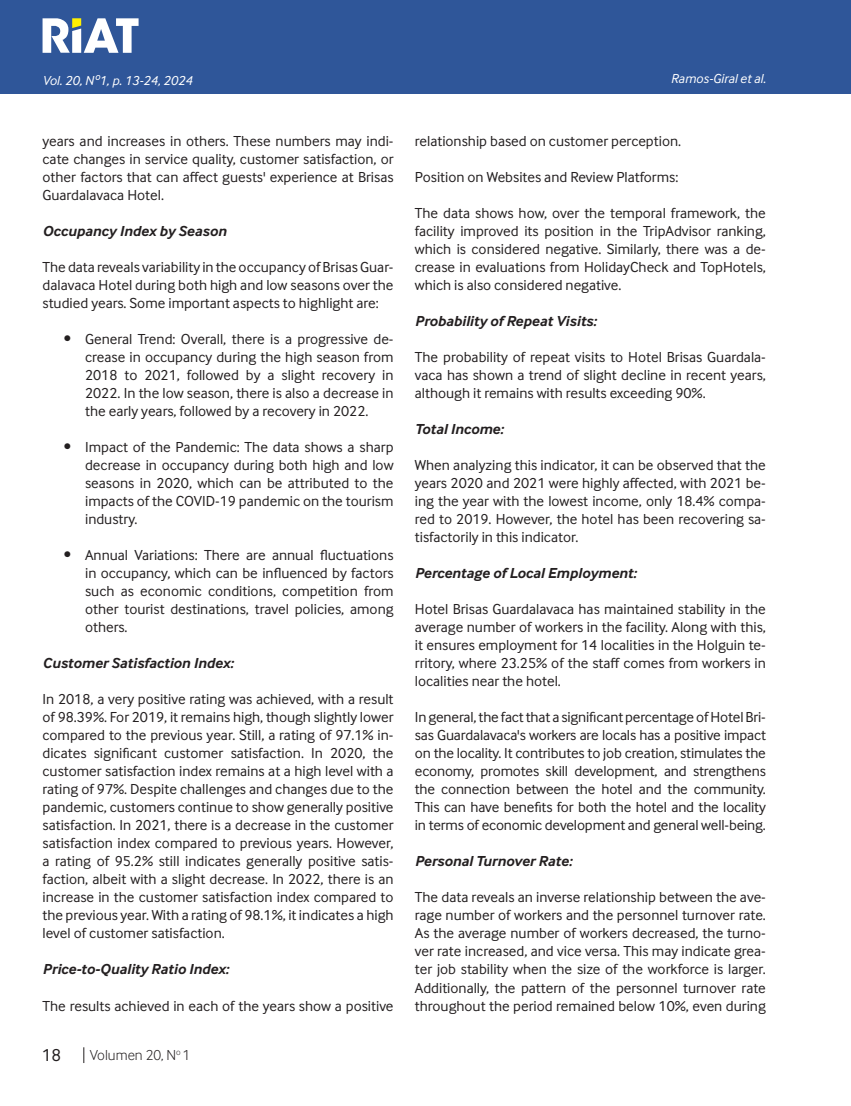
<style>
.page{position:relative;width:851px;height:1106px;background:#fff}
.page>*{position:absolute;margin:0;border:0;box-sizing:border-box;transform-origin:0 0}
.t1{font:18px "Inter Face";color:#231f20}
.Cuerpo_de_Texto{font:15px/18px "Inter Face";color:#231f20;text-align:justify}
.Cuerpo_de_Texto-2{font:italic 700 15px "Inter Face";color:#231f20}
.t2{font:300 15px "Inter Face";color:#231f20}
.Cuño_de_pagina{font:italic 13.5px "Inter Face";color:#fff}
</style>
<div class="page">
<div style="left:0;top:0;width:850px;height:94px;background:#2f5699"></div>
<hr style="left:850px;top:0;width:1px;height:94px;background:#2f5699">
<svg style="left:43px;top:18px;width:95px;height:35px"></svg>
<svg style="left:83px;top:1047px;width:1px;height:16px"></svg>
<p class="Cuño_de_pagina" style="left:43px;top:72px;width:151px">Vol. 20, Nº1, p. 13-24, 2024</p>
<p class="Cuño_de_pagina" style="left:670px;top:71px;width:96px">Ramos-Giral et al.</p>
<p class="Cuerpo_de_Texto" style="left:43px;top:132px;width:352px">years and increases in others. These numbers may indi&shy;cate changes in service quality, customer satisfaction, or other factors that can affect guests' experience at Brisas Guardalavaca Hotel.</p>
<p class="Cuerpo_de_Texto-2" style="left:43px;top:222px;width:185px">Occupancy Index by Season</p>
<p class="Cuerpo_de_Texto" style="left:43px;top:258px;width:352px">The data reveals variability in the occupancy of Brisas Guar&shy;dalavaca Hotel during both high and low seasons over the studied years. Some important aspects to highlight are:</p>
<p class="Cuerpo_de_Texto" style="left:85px;top:330px;width:310px;text-indent:-21px">• General Trend: Overall, there is a progressive de&shy;crease in occupancy during the high season from 2018 to 2021, followed by a slight recovery in 2022. In the low season, there is also a decrease in the early years, followed by a recovery in 2022.</p>
<p class="Cuerpo_de_Texto" style="left:85px;top:438px;width:310px;text-indent:-21px">• Impact of the Pandemic: The data shows a sharp decrease in occupancy during both high and low seasons in 2020, which can be attributed to the impacts of the COVID-19 pandemic on the tourism industry.</p>
<p class="Cuerpo_de_Texto" style="left:85px;top:546px;width:310px;text-indent:-21px">• Annual Variations: There are annual fluctuations in occupancy, which can be influenced by factors such as economic conditions, competition from other tourist destinations, travel policies, among others.</p>
<p class="Cuerpo_de_Texto-2" style="left:43px;top:654px;width:192px">Customer Satisfaction Index:</p>
<p class="Cuerpo_de_Texto" style="left:43px;top:690px;width:352px">In 2018, a very positive rating was achieved, with a result of 98.39%. For 2019, it remains high, though slightly lower compared to the previous year. Still, a rating of 97.1% in&shy;dicates significant customer satisfaction. In 2020, the customer satisfaction index remains at a high level with a rating of 97%. Despite challenges and changes due to the pandemic, customers continue to show generally positive satisfaction. In 2021, there is a decrease in the customer satisfaction index compared to previous years. However, a rating of 95.2% still indicates generally positive satis&shy;faction, albeit with a slight decrease. In 2022, there is an increase in the customer satisfaction index compared to the previous year. With a rating of 98.1%, it indicates a high level of customer satisfaction.</p>
<p class="Cuerpo_de_Texto-2" style="left:43px;top:960px;width:188px">Price-to-Quality Ratio Index:</p>
<p class="Cuerpo_de_Texto" style="left:43px;top:996px;width:352px">The results achieved in each of the years show a positive</p>
<p class="t1" style="left:42px;top:1045px;width:21px">18</p>
<p class="t2" style="left:90px;top:1046px;width:102px">Volumen 20, N<sup>o</sup> 1</p>
<p class="Cuerpo_de_Texto" style="left:415px;top:132px;width:268px">relationship based on customer perception.</p>
<p class="Cuerpo_de_Texto" style="left:415px;top:168px;width:265px">Position on Websites and Review Platforms:</p>
<p class="Cuerpo_de_Texto" style="left:415px;top:204px;width:352px">The data shows how, over the temporal framework, the facility improved its position in the TripAdvisor ranking, which is considered negative. Similarly, there was a de&shy;crease in evaluations from HolidayCheck and TopHotels, which is also considered negative.</p>
<p class="Cuerpo_de_Texto-2" style="left:415px;top:312px;width:183px">Probability of Repeat Visits:</p>
<p class="Cuerpo_de_Texto" style="left:415px;top:348px;width:352px">The probability of repeat visits to Hotel Brisas Guardala&shy;vaca has shown a trend of slight decline in recent years, although it remains with results exceeding 90%.</p>
<p class="Cuerpo_de_Texto-2" style="left:415px;top:420px;width:90px">Total Income:</p>
<p class="Cuerpo_de_Texto" style="left:415px;top:456px;width:352px">When analyzing this indicator, it can be observed that the years 2020 and 2021 were highly affected, with 2021 be&shy;ing the year with the lowest income, only 18.4% compa&shy;red to 2019. However, the hotel has been recovering sa&shy;tisfactorily in this indicator.</p>
<p class="Cuerpo_de_Texto-2" style="left:415px;top:564px;width:223px">Percentage of Local Employment:</p>
<p class="Cuerpo_de_Texto" style="left:415px;top:600px;width:352px">Hotel Brisas Guardalavaca has maintained stability in the average number of workers in the facility. Along with this, it ensures employment for 14 localities in the Holguin te&shy;rritory, where 23.25% of the staff comes from workers in localities near the hotel.</p>
<p class="Cuerpo_de_Texto" style="left:415px;top:708px;width:352px">In general, the fact that a significant percentage of Hotel Bri&shy;sas Guardalavaca's workers are locals has a positive impact on the locality. It contributes to job creation, stimulates the economy, promotes skill development, and strengthens the connection between the hotel and the community.<br>This can have benefits for both the hotel and the locality in terms of economic development and general well-being.</p>
<p class="Cuerpo_de_Texto-2" style="left:415px;top:852px;width:159px">Personal Turnover Rate:</p>
<p class="Cuerpo_de_Texto" style="left:415px;top:888px;width:352px">The data reveals an inverse relationship between the ave&shy;rage number of workers and the personnel turnover rate.<br>As the average number of workers decreased, the turno&shy;ver rate increased, and vice versa. This may indicate grea&shy;ter job stability when the size of the workforce is larger.<br>Additionally, the pattern of the personnel turnover rate throughout the period remained below 10%, even during</p>
</div>
